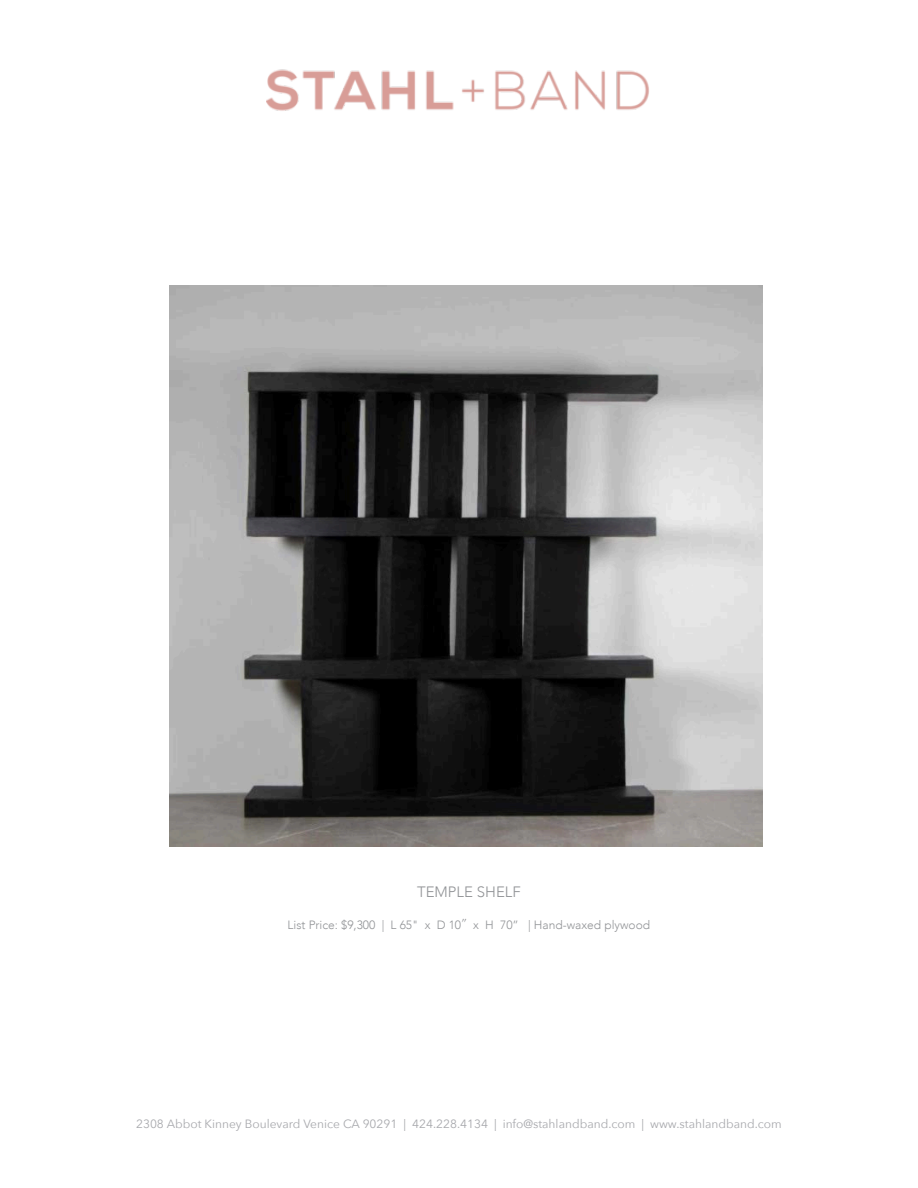
<style>
.page{position:relative;width:918px;height:1188px;background:#fff}
.page>*{position:absolute;margin:0;border:0;box-sizing:border-box;transform-origin:0 0}
.t1{font:300 15px "Avenir";color:#919396}
.t2{font:12px "Avenir Next";color:#a8a9ad}
.t3{font:300 12px "Avenir";color:#919396}
.s1{font-family:"Koz Min Pr 6 N";font-weight:400}
</style>
<div class="page">
<img style="left:267px;top:69px;width:382px;height:42px">
<img style="left:169px;top:286px;width:593px;height:560px">
<p class="t1" style="left:417px;top:883px;width:105px">TEMPLE SHELF</p>
<p class="t3" style="left:288px;top:918px;width:364px">List Price: $9,300 | L 65" x D 10<span class="s1">″</span>x H 70” | Hand-waxed plywood</p>
<p class="t2" style="left:136px;top:1114px;width:647px">2308 Abbot Kinney Boulevard Venice CA 90291 | 424.228.4134 | info@stahlandband.com | www.stahlandband.com</p>
</div>
